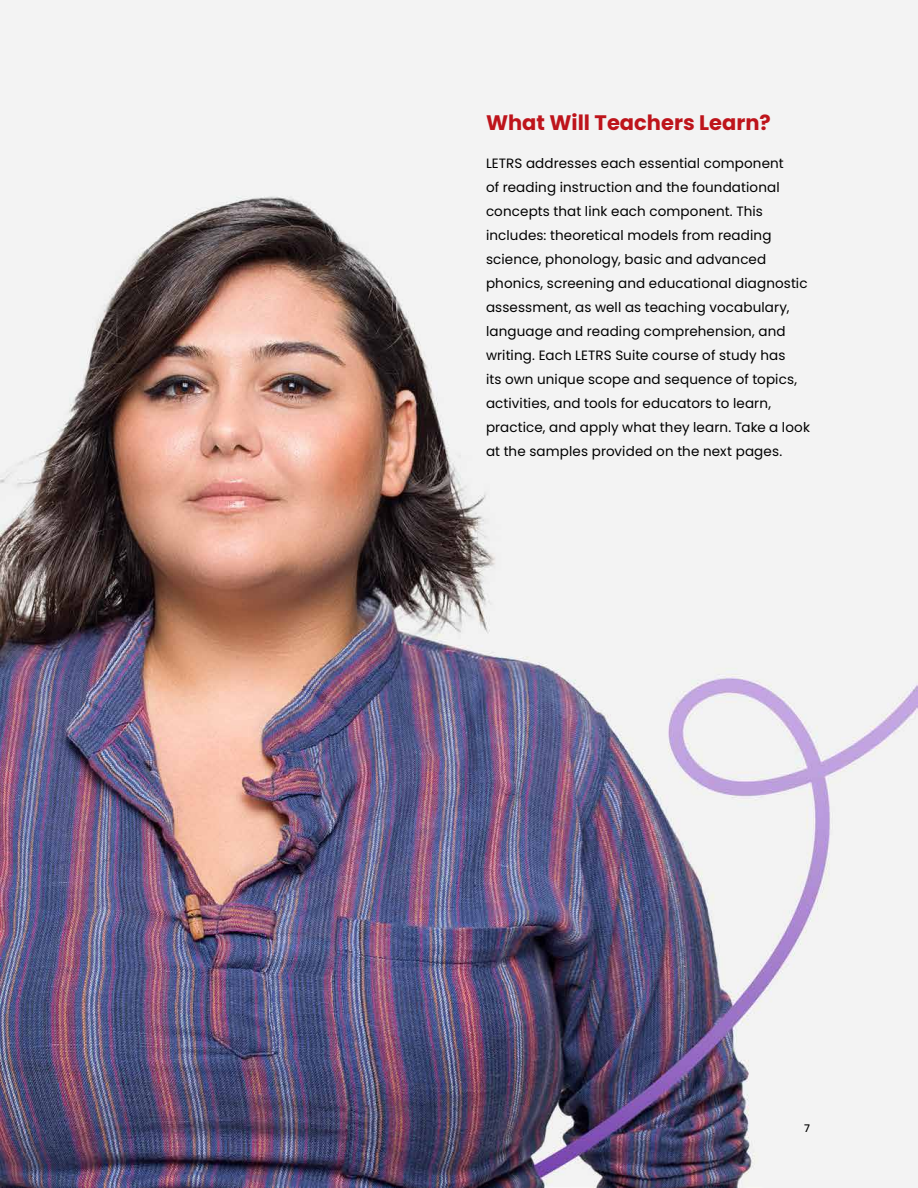
<style>
.page{position:relative;width:918px;height:1188px;background:#fff}
.page>*{position:absolute;margin:0;border:0;box-sizing:border-box;transform-origin:0 0}
.Main_head{font:700 21px "Poppins";color:#be141b}
.Body_no_indent{font:13.5px/24px "Poppins";letter-spacing:.01em;color:#000}
.t1{font:500 10.5px "Poppins";color:#000}
</style>
<div class="page">
<img style="left:0;top:0;width:918px;height:1188px">
<p class="Main_head" style="left:486px;top:111px;width:286px">What Will Teachers Learn?</p>
<p class="Body_no_indent" style="left:486px;top:151px;width:326px">LETRS addresses each essential component<br>of reading instruction and the foundational concepts that link each component. This includes: theoretical models from reading science, phonology, basic and advanced phonics, screening and educational diagnostic assessment, as well as teaching vocabulary, language and reading comprehension, and writing. Each LETRS Suite course of study has<br>its own unique scope and sequence of topics, activities, and tools for educators to learn, practice, and apply what they learn. Take a look at the samples provided on the next pages.</p>
<p class="t1" style="left:804px;top:1123px;width:7px">7</p>
</div>
